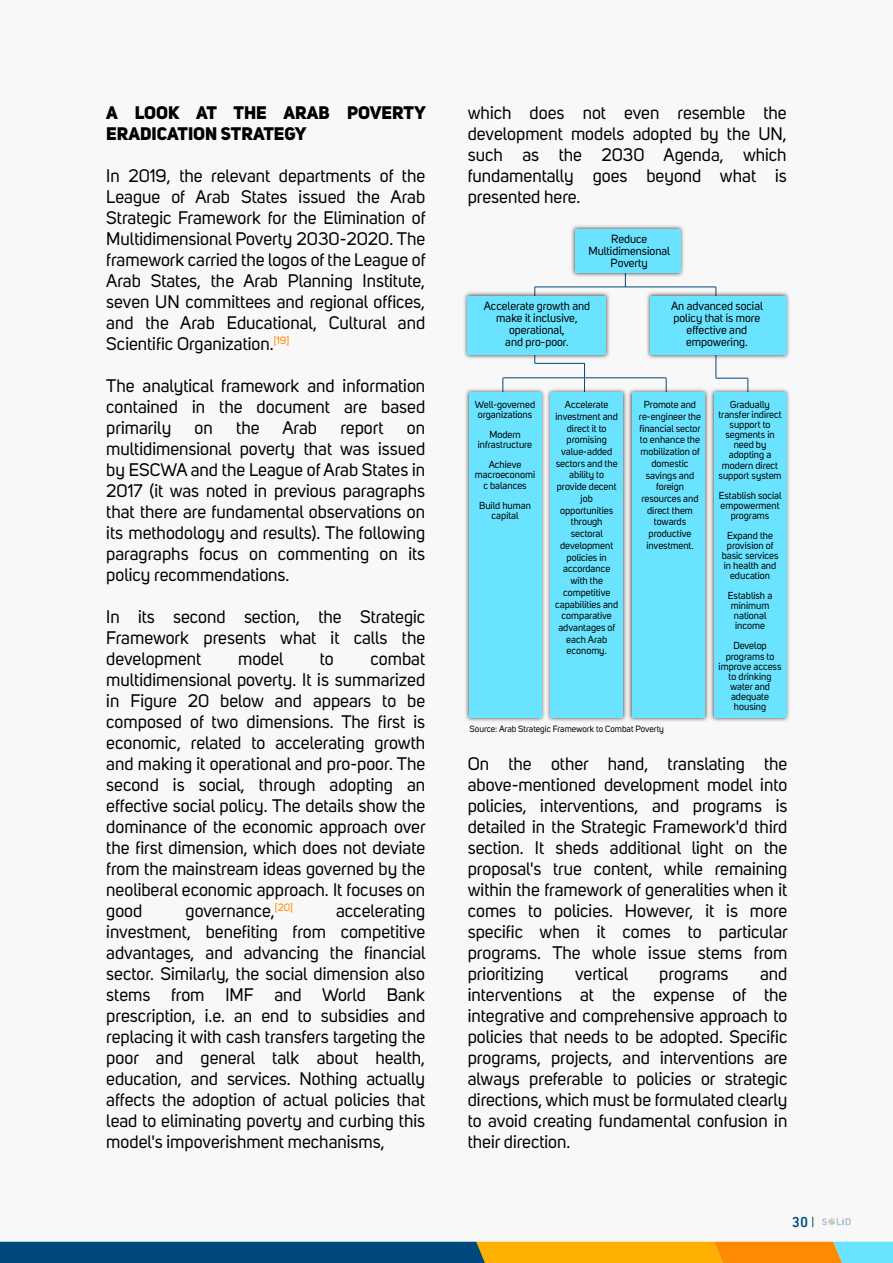
<style>
.page{position:relative;width:893px;height:1263px;background:#fff}
.page>*{position:absolute;margin:0;border:0;box-sizing:border-box;transform-origin:0 0}
.t1{font:18px/21px "Uni Sans";color:#000;text-align:justify}
.t2{font:18px/21px "Uni Sans Heavy CAPS";color:#000}
.t3{font:500 14.85px "DIN Next LT Arabic";color:#00497f}
.t4{font:11.7px/12px "Uni Sans";color:#000;text-align:center}
.t5{font:10.05px/11.7px "Uni Sans";color:#000;text-align:center}
.t6{font:9px "Uni Sans";color:#000}
</style>
<div class="page">
<div style="left:0;top:0;width:893px;height:1262px;background:#f8f8f8"></div>
<svg style="left:0;top:1242px;width:893px;height:21px;background:#6c7654"></svg>
<svg style="left:822px;top:1218px;width:29px;height:7px"></svg>
<hr style="left:535px;top:287px;width:181px;height:1px;background:#00497f">
<svg style="left:715px;top:361px;width:1px;height:17px"></svg>
<hr style="left:503px;top:377px;width:163px;height:1px;background:#00497f">
<svg style="left:584px;top:363px;width:1px;height:23px"></svg>
<hr style="left:716px;top:378px;width:32px;height:1px;background:#00497f">
<img style="left:465px;top:386px;width:79px;height:336px">
<div style="left:469px;top:393px;width:72px;height:325px;background:#69e3ff"></div>
<img style="left:544px;top:386px;width:82px;height:336px">
<div style="left:551px;top:393px;width:72px;height:325px;background:#69e3ff"></div>
<img style="left:626px;top:386px;width:81px;height:336px">
<div style="left:632px;top:393px;width:72px;height:325px;background:#69e3ff"></div>
<img style="left:707px;top:386px;width:83px;height:336px">
<div style="left:714px;top:393px;width:72px;height:325px;background:#69e3ff"></div>
<img style="left:464px;top:290px;width:326px;height:71px">
<div style="left:650px;top:296px;width:136px;height:58px;background:#69e3ff"></div>
<div style="left:468px;top:296px;width:138px;height:58px;background:#69e3ff"></div>
<img style="left:571px;top:225px;width:113px;height:54px">
<div style="left:575px;top:229px;width:105px;height:43px;background:#69e3ff"></div>
<hr style="left:535px;top:363px;width:49px;height:1px;background:#00497f">
<p class="t2" style="left:106px;top:102px;width:321px">A LOOK AT THE ARAB POVERTY<br>ERADICATION STRATEGY</p>
<p class="t1" style="left:106px;top:165px;width:321px">In 2019, the relevant departments of the League of Arab States issued the Arab Strategic Framework for the Elimination of Multidimensional Poverty 2030-2020. The framework carried the logos of the League of Arab States, the Arab Planning Institute, seven UN committees and regional offices, and the Arab Educational, Cultural and Scientific Organization.<sup>[19]</sup></p>
<p class="t1" style="left:106px;top:375px;width:320px">The analytical framework and information contained in the document are based primarily</p>
<p class="t1" style="left:195px;top:418px;width:20px">on</p>
<p class="t1" style="left:236px;top:418px;width:25px">the</p>
<p class="t1" style="left:282px;top:418px;width:36px">Arab</p>
<p class="t1" style="left:340px;top:418px;width:45px">report</p>
<p class="t1" style="left:106px;top:418px;width:320px;text-indent:301px">on multidimensional poverty that was issued by ESCWA and the League of Arab States in 2017 (it was noted in previous paragraphs that there are fundamental observations on its methodology and results). The following paragraphs focus on commenting on its policy recommendations.</p>
<p class="t1" style="left:106px;top:607px;width:320px">In its second section, the Strategic Framework presents what it calls the development</p>
<p class="t1" style="left:106px;top:649px;width:321px;text-indent:264px">combat multidimensional poverty. It is summarized in Figure 20 below and appears to be composed of two dimensions. The first is economic, related to accelerating growth and making it operational and pro-poor. The second is social, through adopting an effective social policy. The details show the dominance of the economic approach over the first dimension, which does not deviate from the mainstream ideas governed by the neoliberal economic approach. It focuses on good</p>
<p class="t1" style="left:238px;top:649px;width:47px">model</p>
<p class="t1" style="left:320px;top:649px;width:16px">to</p>
<p class="t1" style="left:186px;top:901px;width:109px">governance,<sup>[20]</sup></p>
<p class="t1" style="left:106px;top:900px;width:321px;text-indent:230px">accelerating investment, benefiting from competitive advantages, and advancing the financial sector. Similarly, the social dimension also stems from IMF and World Bank prescription, i.e. an end to subsidies and replacing it with cash transfers targeting the poor and general talk about health, education, and services. Nothing actually affects the adoption of actual policies that lead to eliminating poverty and curbing this model's impoverishment mechanisms,</p>
<p class="t1" style="left:468px;top:102px;width:320px">which does not even resemble the development models adopted by the UN, such as the 2030 Agenda, which fundamentally goes beyond what is presented here.</p>
<p class="t4" style="left:588px;top:233px;width:83px">Reduce<br>Multidimensional<br>Poverty</p>
<p class="t4" style="left:484px;top:300px;width:108px">Accelerate growth and make it inclusive, operational,<br>and pro-poor.</p>
<p class="t4" style="left:671px;top:300px;width:93px">An advanced social policy that is more effective and empowering.</p>
<p class="t5" style="left:475px;top:400px;width:62px;line-height:10.1px;text-align:left">Well-governed organizations</p>
<p class="t5" style="left:478px;top:430px;width:56px;line-height:10.1px">Modern infrastructure</p>
<p class="t5" style="left:475px;top:460px;width:62px;line-height:10.1px">Achieve macroeconomi c balances</p>
<p class="t5" style="left:479px;top:500px;width:53px;line-height:10.1px">Build human capital</p>
<p class="t5" style="left:555px;top:399px;width:65px">Accelerate investment and direct it to promising value-added sectors and the ability to provide decent job opportunities through sectoral development policies in accordance with the competitive capabilities and comparative advantages of each Arab economy.</p>
<p class="t5" style="left:639px;top:399px;width:64px">Promote and re-engineer the financial sector to enhance the mobilization of domestic savings and foreign resources and direct them towards productive investment.</p>
<p class="t5" style="left:718px;top:400px;width:65px;line-height:10.1px">Gradually transfer indirect support to segments in need by adopting a modern direct support system</p>
<p class="t5" style="left:719px;top:490px;width:64px;line-height:10.1px">Establish social empowerment programs</p>
<p class="t5" style="left:722px;top:530px;width:58px;line-height:10.1px">Expand the provision of basic services in health and education</p>
<p class="t5" style="left:728px;top:591px;width:46px;line-height:10.1px">Establish a minimum national income</p>
<p class="t5" style="left:719px;top:641px;width:64px;line-height:10.1px">Develop programs to improve access to drinking water and adequate housing</p>
<p class="t6" style="left:470px;top:723px;width:196px">Source: Arab Strategic Framework to Combat Poverty</p>
<p class="t1" style="left:468px;top:753px;width:321px">On the other hand, translating the above-mentioned development model into policies, interventions, and programs is detailed in the Strategic Framework'd third section. It sheds additional light on the proposal's true content, while remaining within the framework of generalities when it comes to policies. However, it is more specific when it comes to particular programs. The whole issue stems from prioritizing</p>
<p class="t1" style="left:575px;top:964px;width:55px">vertical</p>
<p class="t1" style="left:659px;top:964px;width:71px">programs</p>
<p class="t1" style="left:468px;top:964px;width:321px;text-indent:292px">and interventions at the expense of the integrative and comprehensive approach to policies that needs to be adopted. Specific programs, projects, and interventions are always preferable to policies or strategic directions, which must be formulated clearly to avoid creating fundamental confusion in their direction.</p>
<p class="t3" style="left:792px;top:1213px;width:18px">30</p>
</div>
